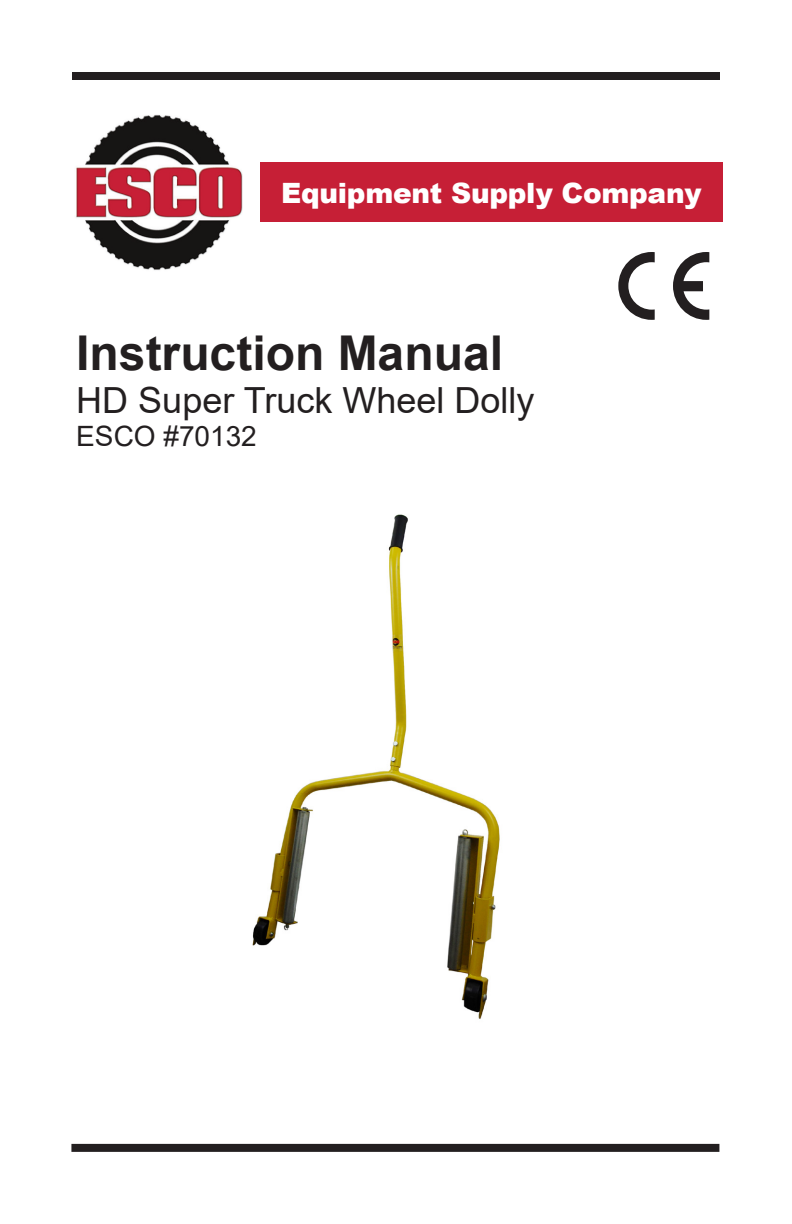
<style>
.page{position:relative;width:792px;height:1224px;background:#fff}
.page>*{position:absolute;margin:0;border:0;box-sizing:border-box;transform-origin:0 0}
.t1{font:700 48px "Arial";color:#231f20}
.t2{font:36px "Arial";color:#231f20}
.t3{font:900 28px "Arial";letter-spacing:-.01em;color:#fff}
.t4{font:28px "Arial";color:#231f20}
</style>
<div class="page">
<div style="left:71px;top:1144px;width:648px;height:8px;background:#231f20"></div>
<div style="left:72px;top:72px;width:648px;height:8px;background:#231f20"></div>
<div style="left:261px;top:162px;width:462px;height:59px;background:#c61f36"></div>
<img style="left:76px;top:114px;width:167px;height:156px">
<img style="left:252px;top:514px;width:248px;height:505px">
<svg style="left:618px;top:252px;width:37px;height:68px"></svg>
<svg style="left:673px;top:252px;width:36px;height:68px"></svg>
<p class="t3" style="left:281px;top:173px;width:422px">Equipment Supply Company</p>
<h1 class="t1" style="left:76px;top:319px;width:428px">Instruction Manual</h1>
<p class="t2" style="left:76px;top:375px;width:460px">HD Super Truck Wheel Dolly</p>
<p class="t4" style="left:76px;top:417px;width:182px">ESCO #70132</p>
</div>
